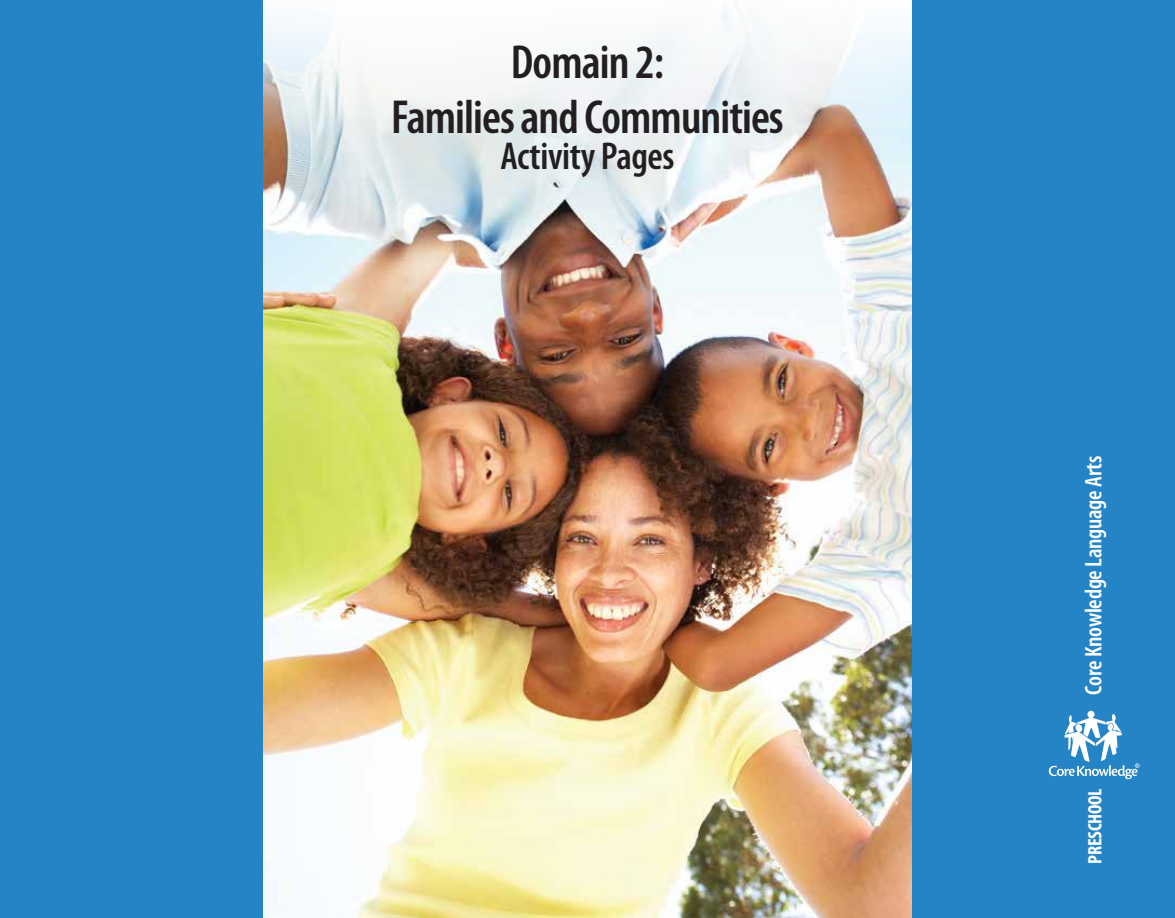
<style>
.page{position:relative;width:1175px;height:918px;background:#fff}
.page>*{position:absolute;margin:0;border:0;box-sizing:border-box;transform-origin:0 0}
.t1{font:600 condensed 48px/55.5px "Myriad Pro";letter-spacing:-.02em;color:#231f20;text-align:center}
.t2{font:600 condensed 39px "Myriad Pro";letter-spacing:-.01em;color:#231f20}
.t3{font:600 condensed 24px "Myriad Pro";letter-spacing:-.01em;color:#fff}
.t4{font:700 condensed 19.5px "Myriad Pro";letter-spacing:-.01em;color:#fff}
</style>
<div class="page">
<div style="left:0;top:0;width:1174px;height:918px;background:#2484c6"></div>
<img style="left:263px;top:133px;width:648px;height:785px">
<svg style="left:263px;top:0;width:648px;height:133px;background:#f0f3f3"></svg>
<svg style="left:1048px;top:711px;width:91px;height:68px"></svg>
<p class="t1" style="left:391px;top:33px;width:394px">Domain 2:<br>Families and Communities</p>
<p class="t2" style="left:500px;top:132px;width:176px">Activity Pages</p>
<p class="t3" style="left:1078px;top:694px;width:241px;rotate:-90deg">Core Knowledge Language Arts</p>
<p class="t4" style="left:1082px;top:864px;width:77px;rotate:-90deg">PRESCHOOL</p>
</div>
